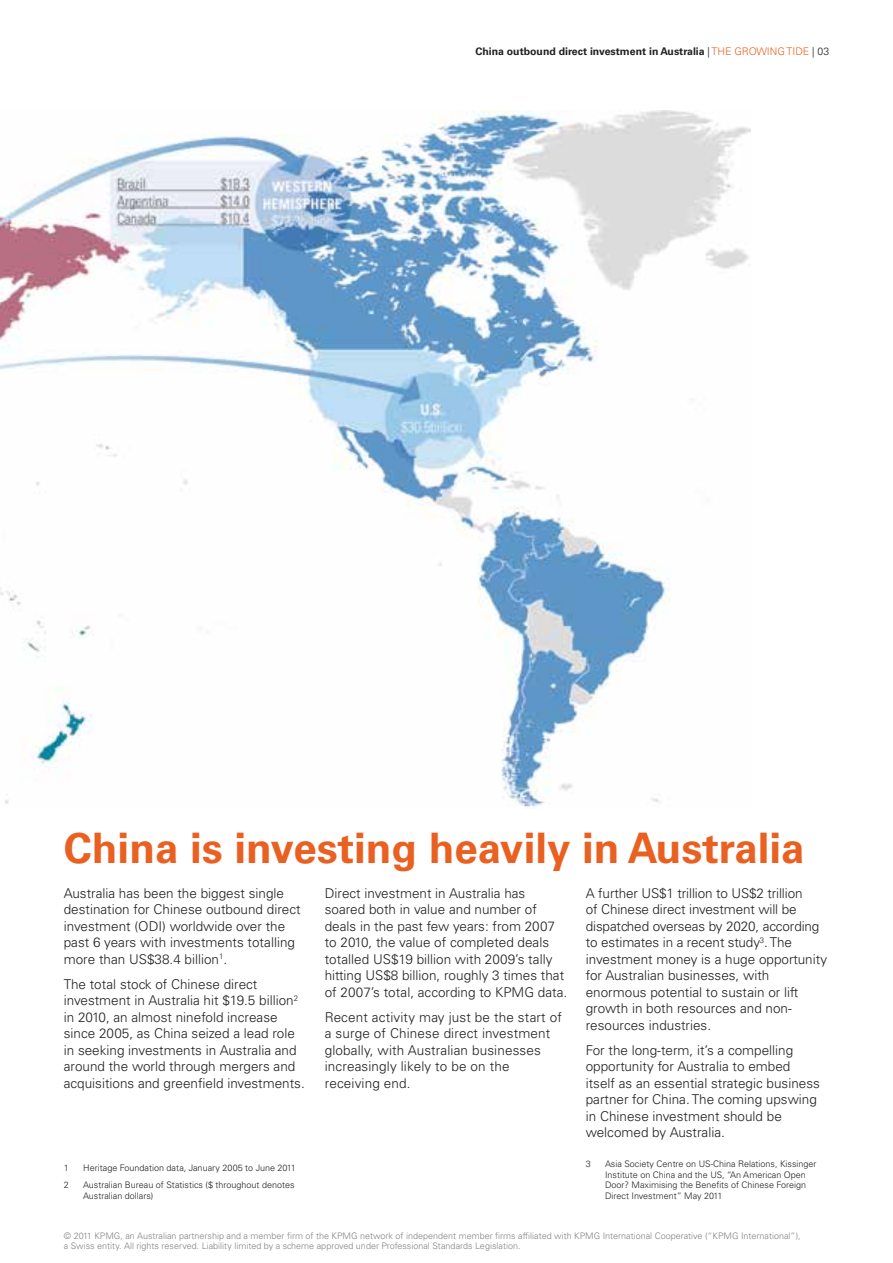
<style>
.page{position:relative;width:893px;height:1263px;background:#fff}
.page>*{position:absolute;margin:0;border:0;box-sizing:border-box;transform-origin:0 0}
.t1{font:700 42px "Univers LT Std";color:#e96021}
.t2{font:300 13.5px/16.5px "Univers LT Std";color:#231f20}
.t3{font:700 10.5px "Univers LT Std";color:#231f20}
.t4{font:300 9px/10.8px "Univers LT Std";color:#231f20}
.t5{font:300 9px/10.8px "Univers LT Std";color:#808285}
.s1{font-weight:300}
.s2{font-weight:300;color:#e96021}
</style>
<div class="page">
<img style="left:0;top:110px;width:750px;height:698px">
<p class="t3" style="left:475px;top:45px;width:355px">China outbound direct investment in Australia <span class="s1">|</span> <span class="s2">THE GROWING TIDE</span> <span class="s1">| 03</span></p>
<h1 class="t1" style="left:64px;top:824px;width:742px">China is investing heavily in Australia</h1>
<p class="t2" style="left:64px;top:885px;width:238px">Australia has been the biggest single destination for Chinese outbound direct investment (ODI) worldwide over the past 6 years with investments totalling more than US$38.4 billion<sup>1</sup>.</p>
<p class="t2" style="left:64px;top:976px;width:243px">The total stock of Chinese direct investment in Australia hit $19.5 billion<sup>2 </sup>in 2010, an almost ninefold increase since 2005, as China seized a lead role in seeking investments in Australia and around the world through mergers and acquisitions and greenfield investments.</p>
<p class="t4" style="left:64px;top:1162px;width:7px">1</p>
<p class="t4" style="left:83px;top:1162px;width:214px">Heritage Foundation data, January 2005 to June 2011</p>
<p class="t4" style="left:64px;top:1180px;width:7px">2</p>
<p class="t4" style="left:83px;top:1180px;width:213px">Australian Bureau of Statistics ($ throughout denotes<br>Australian dollars)</p>
<p class="t2" style="left:325px;top:885px;width:244px">Direct investment in Australia has soared both in value and number of deals in the past few years: from 2007 to 2010, the value of completed deals totalled US$19 billion with 2009’s tally hitting US$8 billion, roughly 3 times that of 2007’s total, according to KPMG data.</p>
<p class="t2" style="left:325px;top:1009px;width:239px">Recent activity may just be the start of a surge of Chinese direct investment globally, with Australian businesses increasingly likely to be on the receiving end.</p>
<p class="t2" style="left:586px;top:885px;width:243px">A further US$1 trillion to US$2 trillion<br>of Chinese direct investment will be dispatched overseas by 2020, according to estimates in a recent study<sup>3</sup>. The investment money is a huge opportunity for Australian businesses, with enormous potential to sustain or lift growth in both resources and non&shy;resources industries.</p>
<p class="t2" style="left:586px;top:1042px;width:236px">For the long-term, it’s a compelling opportunity for Australia to embed itself as an essential strategic business partner for China. The coming upswing in Chinese investment should be welcomed by Australia.</p>
<p class="t4" style="left:586px;top:1158px;width:7px">3</p>
<p class="t4" style="left:605px;top:1158px;width:213px">Asia Society Centre on US-China Relations, Kissinger Institute on China and the US, “An American Open Door? Maximising the Benefits of Chinese Foreign Direct Investment” May 2011</p>
<p class="t5" style="left:64px;top:1230px;width:738px">© 2011 KPMG, an Australian partnership and a member firm of the KPMG network of independent member firms affiliated with KPMG International Cooperative (“KPMG International”), a Swiss entity. All rights reserved. Liability limited by a scheme approved under Professional Standards Legislation.</p>
</div>
